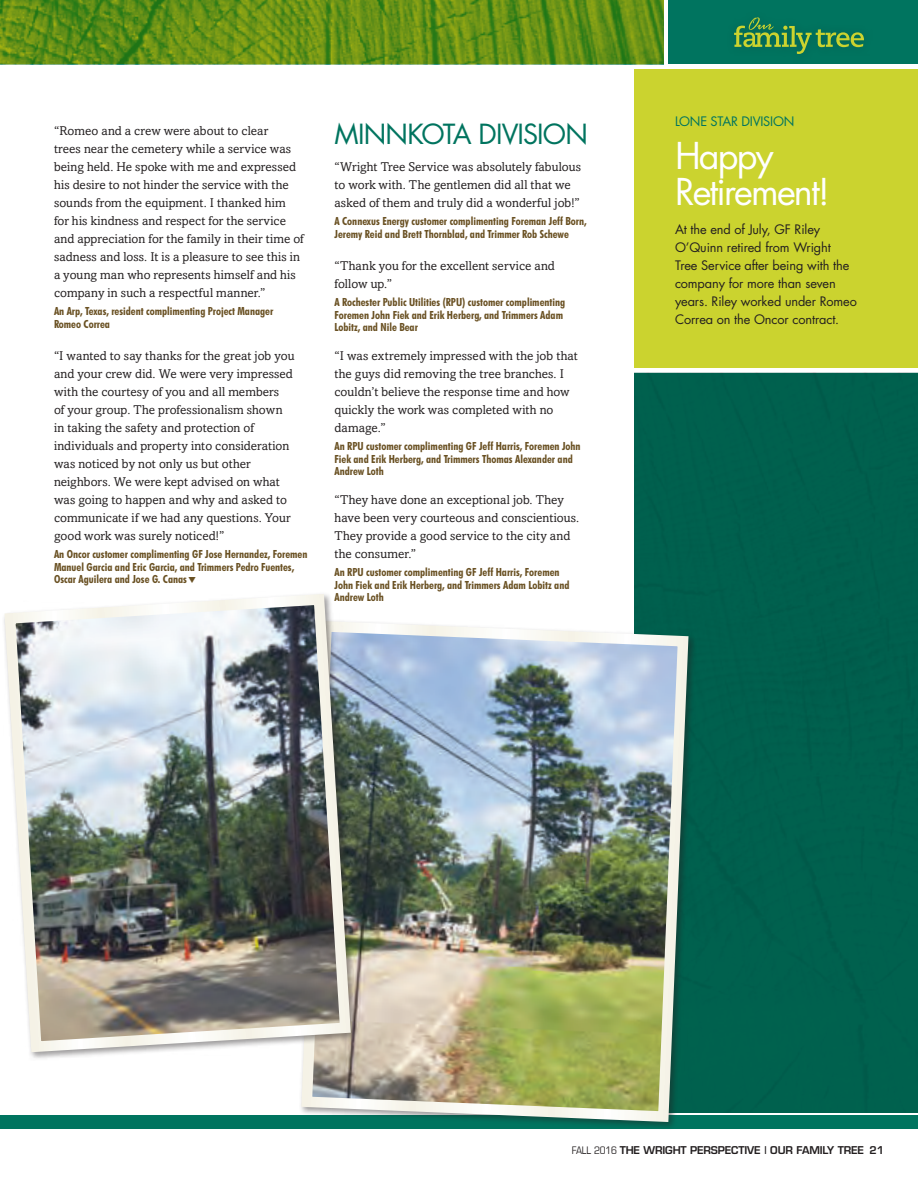
<style>
.page{position:relative;width:918px;height:1188px;background:#fff}
.page>*{position:absolute;margin:0;border:0;box-sizing:border-box;transform-origin:0 0}
.t1{font:36px/36px "Futura";letter-spacing:-.05em;color:#fff}
.t2{font:27px "Futura";letter-spacing:-.03em;color:#00745f}
.t3{font:12.75px/18px "Amasis";letter-spacing:.005em;color:#231f20}
.t4{font:12.75px/18px "Futura";letter-spacing:-.01em;color:#231f20}
.t5{font:12.75px "Futura";letter-spacing:-.02em;color:#00745f}
.t6{font:700 condensed 11.25px/12.8px "Futura BT";color:#695022}
.t7{font:600 10.5px "Eurostile";letter-spacing:-.015em;color:#231f20}
.s1{font-weight:400;font-stretch:condensed}
</style>
<div class="page">
<div style="left:0;top:1115px;width:918px;height:14px;background:#00745f"></div>
<img style="left:1px;top:0;width:662px;height:64px">
<hr style="left:0;top:0;width:1px;height:64px;background:#cbd32f">
<div style="left:668px;top:0;width:250px;height:64px;background:#00745f"></div>
<svg style="left:734px;top:17px;width:130px;height:37px"></svg>
<div style="left:634px;top:373px;width:284px;height:739px;background:#00604e"></div>
<div style="left:634px;top:69px;width:284px;height:299px;background:#cbd32f"></div>
<img style="left:301px;top:616px;width:393px;height:511px">
<img style="left:4px;top:594px;width:352px;height:464px">
<p class="t3" style="left:54px;top:122px;width:251px">“Romeo and a crew were about to clear<br>trees near the cemetery while a service was being held. He spoke with me and expressed his desire to not hinder the service with the sounds from the equipment. I thanked him for his kindness and respect for the service and appreciation for the family in their time of sadness and loss. It is a pleasure to see this in a young man who represents himself and his company in such a respectful manner.”</p>
<p class="t6" style="left:54px;top:305px;width:221px">An Arp, Texas, resident complimenting Project Manager<br>Romeo Correa</p>
<p class="t3" style="left:54px;top:347px;width:242px">“I wanted to say thanks for the great job you and your crew did. We were very impressed with the courtesy of you and all members<br>of your group. The professionalism shown in taking the safety and protection of individuals and property into consideration was noticed by not only us but other neighbors. We were kept advised on what was going to happen and why and asked to communicate if we had any questions. Your good work was surely noticed!”</p>
<p class="t6" style="left:54px;top:548px;width:255px">An Oncor customer complimenting GF Jose Hernandez, Foremen<br>Manuel Garcia and Eric Garcia, and Trimmers Pedro Fuentes,<br>Oscar Aguilera and Jose G. Canas</p>
<p class="t2" style="left:334px;top:115px;width:255px">MINNKOTA DIVISION</p>
<p class="t3" style="left:334px;top:158px;width:248px">“Wright Tree Service was absolutely fabulous to work with. The gentlemen did all that we asked of them and truly did a wonderful job!”</p>
<p class="t6" style="left:334px;top:215px;width:254px">A Connexus Energy customer complimenting Foreman Jeff Born,<br>Jeremy Reid and Brett Thornblad, and Trimmer Rob Schewe</p>
<p class="t3" style="left:334px;top:257px;width:222px">“Thank you for the excellent service and follow up.”</p>
<p class="t6" style="left:334px;top:296px;width:232px">A Rochester Public Utilities (RPU) customer complimenting<br>Foremen John Fiek and Erik Herberg, and Trimmers Adam<br>Lobitz, and Nile Bear</p>
<p class="t3" style="left:334px;top:347px;width:245px">“I was extremely impressed with the job that the guys did removing the tree branches. I couldn’t believe the response time and how quickly the work was completed with no damage.”</p>
<p class="t6" style="left:334px;top:440px;width:248px">An RPU customer complimenting GF Jeff Harris, Foremen John<br>Fiek and Erik Herberg, and Trimmers Thomas Alexander and<br>Andrew Loth</p>
<p class="t3" style="left:334px;top:491px;width:246px">“They have done an exceptional job. They have been very courteous and conscientious.<br>They provide a good service to the city and the consumer.”</p>
<p class="t6" style="left:334px;top:566px;width:237px">An RPU customer complimenting GF Jeff Harris, Foremen<br>John Fiek and Erik Herberg, and Trimmers Adam Lobitz and<br>Andrew Loth</p>
<p class="t5" style="left:675px;top:113px;width:121px">LONE STAR DIVISION</p>
<p class="t1" style="left:675px;top:137px;width:157px">Happy<br>Retirement!</p>
<p class="t4" style="left:675px;top:220px;width:183px">At the end of July, GF Riley<br>O’Quinn retired from Wright<br>Tree Service after being with the company for more than seven years. Riley worked under Romeo<br>Correa on the Oncor contract.</p>
<p class="t7" style="left:572px;top:1144px;width:314px"><span class="s1">FALL 2016</span> THE WRIGHT PERSPECTIVE | OUR FAMILY TREE 21</p>
</div>
